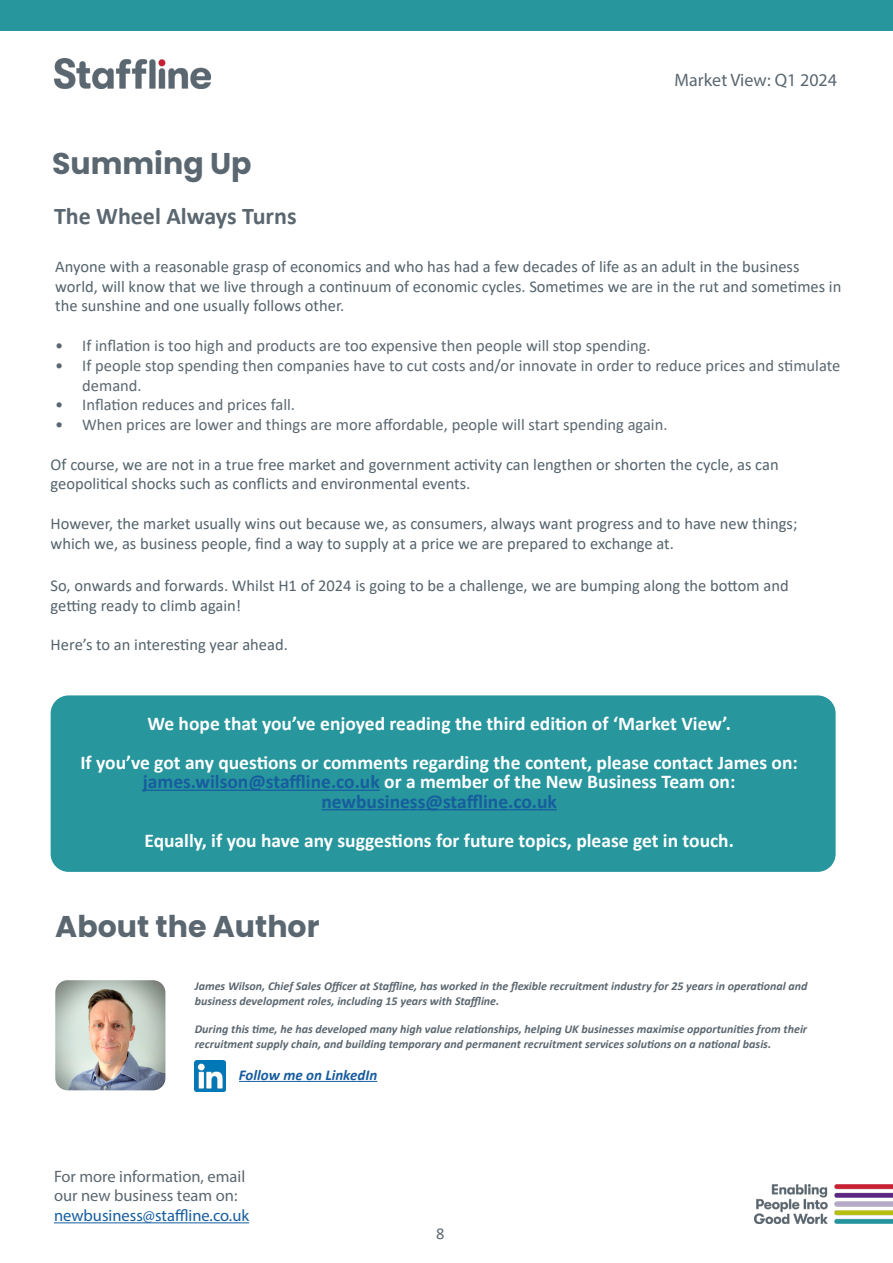
<style>
.page{position:relative;width:893px;height:1263px;background:#fff}
.page>*{position:absolute;margin:0;border:0;box-sizing:border-box;transform-origin:0 0}
.Page_Head{font:700 30px "Poppins";color:#5b6770}
.Page_Head-2{font:700 24px "Calibri";color:#5b6770}
.Page_Head-3{font:700 19.5px/19.5px "Calibri";color:#fff;text-align:center}
.Page_Head-4{font:700 19.5px "Calibri";color:#175d9e}
.Page_Head-5{font:18px "Myriad Pro";color:#5b6770}
.Page_Head-6{font:16.5px/19.8px "Calibri";color:#54636c}
.Page_Head-7{font:16.5px/19.8px "Calibri";color:#5b6770}
.Page_Head-8{font:16.5px/19.8px "Myriad Pro";color:#5b6770}
.Page_Head-9{font:italic 700 15px "Calibri";color:#175d9e}
.Page_Head-10{font:italic 700 12px/14.4px "Calibri";color:#5b6770}
.s1{color:#175d9e}
</style>
<div class="page">
<img style="left:54px;top:59px;width:156px;height:30px">
<img style="left:755px;top:1184px;width:138px;height:39px">
<hr style="left:54px;top:1222px;width:195px;height:1px;background:#175d9e">
<div style="left:0;top:0;width:893px;height:30px;background:#27969d"></div>
<div style="left:51px;top:695px;width:785px;height:177px;background:#27969d;border-radius:18px"></div>
<hr style="left:143px;top:790px;width:237px;height:1px;background:#175d9e">
<hr style="left:321px;top:809px;width:236px;height:1px;background:#175d9e">
<img style="left:55px;top:980px;width:110px;height:110px">
<hr style="left:239px;top:1081px;width:138px;height:1px;background:#175d9e">
<img style="left:195px;top:1060px;width:31px;height:31px">
<p class="Page_Head" style="left:52px;top:146px;width:201px">Summing Up</p>
<p class="Page_Head-2" style="left:54px;top:199px;width:244px">The Wheel Always Turns</p>
<p class="Page_Head-5" style="left:675px;top:69px;width:164px">Market View: Q1 2024</p>
<p class="Page_Head-6" style="left:55px;top:256px;width:788px">Anyone with a reasonable grasp of economics and who has had a few decades of life as an adult in the business world, will know that we live through a continuum of economic cycles. Sometimes we are in the rut and sometimes in the sunshine and one usually follows other.</p>
<p class="Page_Head-7" style="left:55px;top:335px;width:597px">• If inflation is too high and products are too expensive then people will stop spending.</p>
<p class="Page_Head-7" style="left:82px;top:355px;width:760px;text-indent:-27px">• If people stop spending then companies have to cut costs and/or innovate in order to reduce prices and stimulate demand.</p>
<p class="Page_Head-7" style="left:55px;top:395px;width:241px">• Inflation reduces and prices fall.</p>
<p class="Page_Head-7" style="left:55px;top:414px;width:614px">• When prices are lower and things are more affordable, people will start spending again.</p>
<p class="Page_Head-6" style="left:51px;top:454px;width:729px">Of course, we are not in a true free market and government activity can lengthen or shorten the cycle, as can geopolitical shocks such as conflicts and environmental events.</p>
<p class="Page_Head-6" style="left:51px;top:513px;width:748px">However, the market usually wins out because we, as consumers, always want progress and to have new things; which we, as business people, find a way to supply at a price we are prepared to exchange at.</p>
<p class="Page_Head-6" style="left:51px;top:575px;width:740px">So, onwards and forwards. Whilst H1 of 2024 is going to be a challenge, we are bumping along the bottom and getting ready to climb again!</p>
<p class="Page_Head-6" style="left:51px;top:634px;width:239px">Here’s to an interesting year ahead.</p>
<p class="Page_Head-3" style="left:147px;top:713px;width:585px">We hope that you’ve enjoyed reading the third edition of ‘Market View’.</p>
<p class="Page_Head-3" style="left:80px;top:752px;width:719px">If you’ve got any questions or comments regarding the content, please contact James on: <span class="s1">james.wilson@staffline.co.uk</span> or a member of the New Business Team on:</p>
<p class="Page_Head-4" style="left:321px;top:787px;width:237px">newbusiness@staffline.co.uk</p>
<p class="Page_Head-3" style="left:144px;top:830px;width:591px">Equally, if you have any suggestions for future topics, please get in touch.</p>
<p class="Page_Head" style="left:55px;top:909px;width:266px">About the Author</p>
<p class="Page_Head-10" style="left:195px;top:979px;width:614px">James Wilson, Chief Sales Officer at Staffline, has worked in the flexible recruitment industry for 25 years in operational and business development roles, including 15 years with Staffline.</p>
<p class="Page_Head-10" style="left:195px;top:1022px;width:614px">During this time, he has developed many high value relationships, helping UK businesses maximise opportunities from their recruitment supply chain, and building temporary and permanent recruitment services solutions on a national basis.</p>
<p class="Page_Head-9" style="left:239px;top:1064px;width:140px">Follow me on LinkedIn</p>
<p class="Page_Head-8" style="left:54px;top:1166px;width:197px">For more information, email our new business team on: <span class="s1">newbusiness@staffline.co.uk</span></p>
<p class="Page_Head-7" style="left:436px;top:1223px;width:10px">8</p>
</div>
